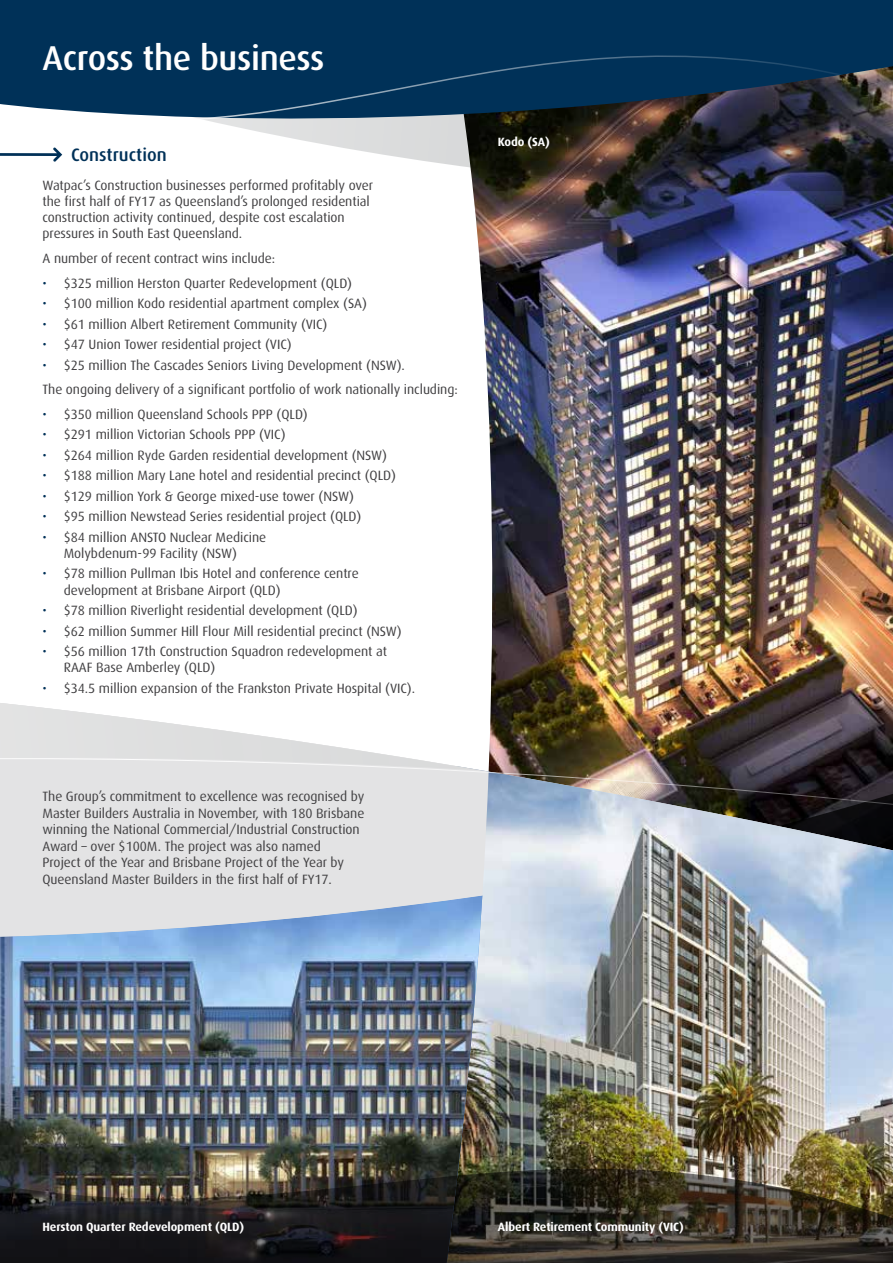
<style>
.page{position:relative;width:893px;height:1263px;background:#fff}
.page>*{position:absolute;margin:0;border:0;box-sizing:border-box;transform-origin:0 0}
.t1{font:500 34.5px "Dax";letter-spacing:-.01em;color:#fff}
.t2{font:500 18px "Dax";color:#003158}
.t3{font:13.5px/16.2px "Dax";letter-spacing:-.005em;color:#414042}
.t4{font:700 12px "Dax";letter-spacing:-.01em;color:#fff}
.s1{color:#003158}
</style>
<div class="page">
<img style="left:474px;top:207px;width:419px;height:427px">
<img style="left:490px;top:634px;width:403px;height:77px">
<img style="left:482px;top:827px;width:411px;height:340px">
<img style="left:471px;top:175px;width:422px;height:32px">
<img style="left:0;top:937px;width:482px;height:230px">
<svg style="left:0;top:827px;width:489px;height:110px;background:#d3dae3"></svg>
<img style="left:0;top:1167px;width:893px;height:96px">
<svg style="left:0;top:703px;width:70px;height:8px"></svg>
<svg style="left:0;top:0;width:893px;height:175px;background:#36526a"></svg>
<img style="left:0;top:711px;width:893px;height:116px">
<h1 class="t1" style="left:43px;top:38px;width:284px">Across the business</h1>
<h2 class="t2" style="left:71px;top:144px;width:97px">Construction</h2>
<p class="t3" style="left:43px;top:177px;width:332px">Watpac’s Construction businesses performed profitably over the first half of FY17 as Queensland’s prolonged residential construction activity continued, despite cost escalation pressures in South East Queensland.</p>
<p class="t3" style="left:43px;top:250px;width:234px">A number of recent contract wins include:</p>
<p class="t3" style="left:43px;top:275px;width:311px"><span class="s1">•</span> $325 million Herston Quarter Redevelopment (QLD)</p>
<p class="t3" style="left:43px;top:296px;width:326px"><span class="s1">•</span> $100 million Kodo residential apartment complex (SA)</p>
<p class="t3" style="left:43px;top:316px;width:286px"><span class="s1">•</span> $61 million Albert Retirement Community (VIC)</p>
<p class="t3" style="left:43px;top:336px;width:251px"><span class="s1">•</span> $47 Union Tower residential project (VIC)</p>
<p class="t3" style="left:43px;top:353px;width:417px;line-height:24.8px"><span class="s1">•</span> $25 million The Cascades Seniors Living Development (NSW).<br>The ongoing delivery of a significant portfolio of work nationally including:</p>
<p class="t3" style="left:43px;top:406px;width:267px"><span class="s1">•</span> $350 million Queensland Schools PPP (QLD)</p>
<p class="t3" style="left:43px;top:427px;width:245px"><span class="s1">•</span> $291 million Victorian Schools PPP (VIC)</p>
<p class="t3" style="left:43px;top:447px;width:346px"><span class="s1">•</span> $264 million Ryde Garden residential development (NSW)</p>
<p class="t3" style="left:43px;top:468px;width:355px"><span class="s1">•</span> $188 million Mary Lane hotel and residential precinct (QLD)</p>
<p class="t3" style="left:43px;top:488px;width:313px"><span class="s1">•</span> $129 million York &amp; George mixed-use tower (NSW)</p>
<p class="t3" style="left:43px;top:509px;width:320px"><span class="s1">•</span> $95 million Newstead Series residential project (QLD)</p>
<p class="t3" style="left:43px;top:529px;width:225px;text-align:center"><span class="s1">•</span> $84 million ANSTO Nuclear Medicine<br>Molybdenum-99 Facility (NSW)</p>
<p class="t3" style="left:64px;top:566px;width:296px;text-indent:-21px"><span class="s1">•</span> $78 million Pullman Ibis Hotel and conference centre development at Brisbane Airport (QLD)</p>
<p class="t3" style="left:43px;top:602px;width:317px"><span class="s1">•</span> $78 million Riverlight residential development (QLD)</p>
<p class="t3" style="left:43px;top:623px;width:361px"><span class="s1">•</span> $62 million Summer Hill Flour Mill residential precinct (NSW)</p>
<p class="t3" style="left:64px;top:643px;width:325px;text-indent:-21px"><span class="s1">•</span> $56 million 17th Construction Squadron redevelopment at<br>RAAF Base Amberley (QLD)</p>
<p class="t3" style="left:43px;top:680px;width:374px"><span class="s1">•</span> $34.5 million expansion of the Frankston Private Hospital (VIC).</p>
<p class="t3" style="left:43px;top:788px;width:323px">The Group’s commitment to excellence was recognised by Master Builders Australia in November, with 180 Brisbane winning the National Commercial/Industrial Construction Award – over $100M. The project was also named<br>Project of the Year and Brisbane Project of the Year by Queensland Master Builders in the first half of FY17.</p>
<p class="t4" style="left:498px;top:135px;width:54px">Kodo (SA)</p>
<p class="t4" style="left:43px;top:1219px;width:203px">Herston Quarter Redevelopment (QLD)</p>
<p class="t4" style="left:498px;top:1219px;width:187px">Albert Retirement Community (VIC)</p>
</div>
